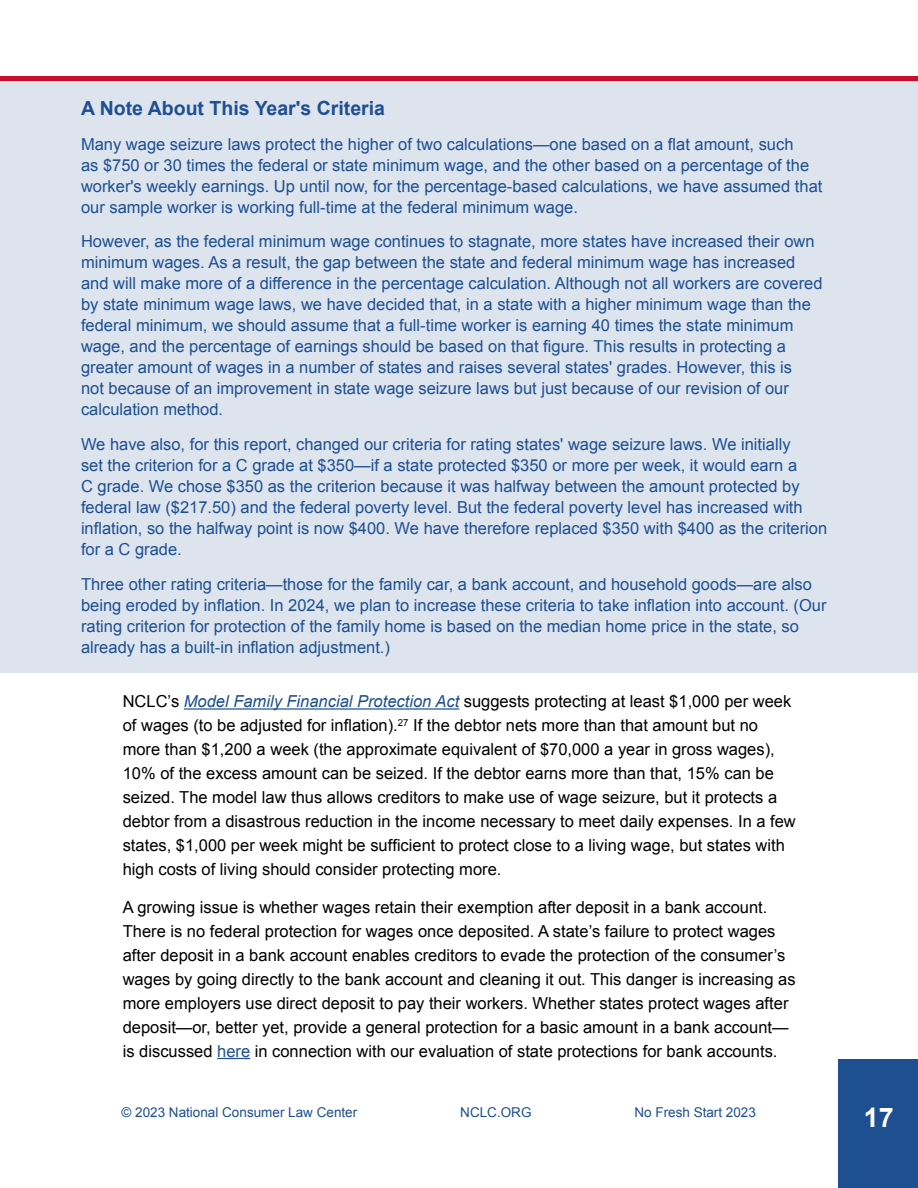
<style>
.page{position:relative;width:918px;height:1188px;background:#fff}
.page>*{position:absolute;margin:0;border:0;box-sizing:border-box;transform-origin:0 0}
.t1{font:700 27px "Arial";color:#fff}
.t2{font:700 19.5px "Arial";color:#1d4f91}
.t3{font:16.5px/21px "Arial";color:#1d4f91}
.t4{font:16.5px/24px "Arial";color:#000}
.t5{font:13.5px "Arial";color:#1d4f91}
.s1{font-style:italic;color:#1d4f91}
.s2{color:#1d4f91}
</style>
<div class="page">
<hr style="left:184px;top:708px;width:275px;height:2px;background:#1d4f91">
<hr style="left:217px;top:1058px;width:33px;height:1px;background:#1d4f91">
<div style="left:0;top:81px;width:918px;height:592px;background:#dde4ee"></div>
<div style="left:838px;top:1060px;width:80px;height:128px;background:#1d4f91"></div>
<hr style="left:0;top:77px;width:918px;height:4px;background:#c8102e">
<p class="t2" style="left:81px;top:96px;width:306px">A Note About This Year's Criteria</p>
<p class="t3" style="left:81px;top:134px;width:743px">Many wage seizure laws protect the higher of two calculations—one based on a flat amount, such<br>as $750 or 30 times the federal or state minimum wage, and the other based on a percentage of the worker's weekly earnings. Up until now, for the percentage-based calculations, we have assumed that our sample worker is working full-time at the federal minimum wage.</p>
<p class="t3" style="left:81px;top:231px;width:743px">However, as the federal minimum wage continues to stagnate, more states have increased their own minimum wages. As a result, the gap between the state and federal minimum wage has increased and will make more of a difference in the percentage calculation. Although not all workers are covered by state minimum wage laws, we have decided that, in a state with a higher minimum wage than the federal minimum, we should assume that a full-time worker is earning 40 times the state minimum wage, and the percentage of earnings should be based on that figure. This results in protecting a greater amount of wages in a number of states and raises several states' grades. However, this is<br>not because of an improvement in state wage seizure laws but just because of our revision of our calculation method.</p>
<p class="t3" style="left:81px;top:434px;width:748px">We have also, for this report, changed our criteria for rating states' wage seizure laws. We initially<br>set the criterion for a C grade at $350—if a state protected $350 or more per week, it would earn a<br>C grade. We chose $350 as the criterion because it was halfway between the amount protected by federal law ($217.50) and the federal poverty level. But the federal poverty level has increased with inflation, so the halfway point is now $400. We have therefore replaced $350 with $400 as the criterion for a C grade.</p>
<p class="t3" style="left:81px;top:573px;width:747px">Three other rating criteria—those for the family car, a bank account, and household goods—are also being eroded by inflation. In 2024, we plan to increase these criteria to take inflation into account. (Our rating criterion for protection of the family home is based on the median home price in the state, so already has a built-in inflation adjustment.)</p>
<p class="t4" style="left:123px;top:690px;width:675px">NCLC’s <span class="s1">Model Family Financial Protection Act</span> suggests protecting at least $1,000 per week of wages (to be adjusted for inflation).<sup>27</sup> If the debtor nets more than that amount but no more than $1,200 a week (the approximate equivalent of $70,000 a year in gross wages), 10% of the excess amount can be seized. If the debtor earns more than that, 15% can be seized. The model law thus allows creditors to make use of wage seizure, but it protects a debtor from a disastrous reduction in the income necessary to meet daily expenses. In a few states, $1,000 per week might be sufficient to protect close to a living wage, but states with high costs of living should consider protecting more.</p>
<p class="t4" style="left:123px;top:895px;width:674px">A growing issue is whether wages retain their exemption after deposit in a bank account.<br>There is no federal protection for wages once deposited. A state’s failure to protect wages after deposit in a bank account enables creditors to evade the protection of the consumer’s wages by going directly to the bank account and cleaning it out. This danger is increasing as more employers use direct deposit to pay their workers. Whether states protect wages after deposit—or, better yet, provide a general protection for a basic amount in a bank account— is discussed <span class="s2">here</span> in connection with our evaluation of state protections for bank accounts.</p>
<p class="t5" style="left:122px;top:1103px;width:237px">© 2023 National Consumer Law Center</p>
<p class="t5" style="left:460px;top:1103px;width:73px">NCLC.ORG</p>
<p class="t5" style="left:634px;top:1103px;width:123px">No Fresh Start 2023</p>
<h1 class="t1" style="left:864px;top:1099px;width:32px">17</h1>
</div>
